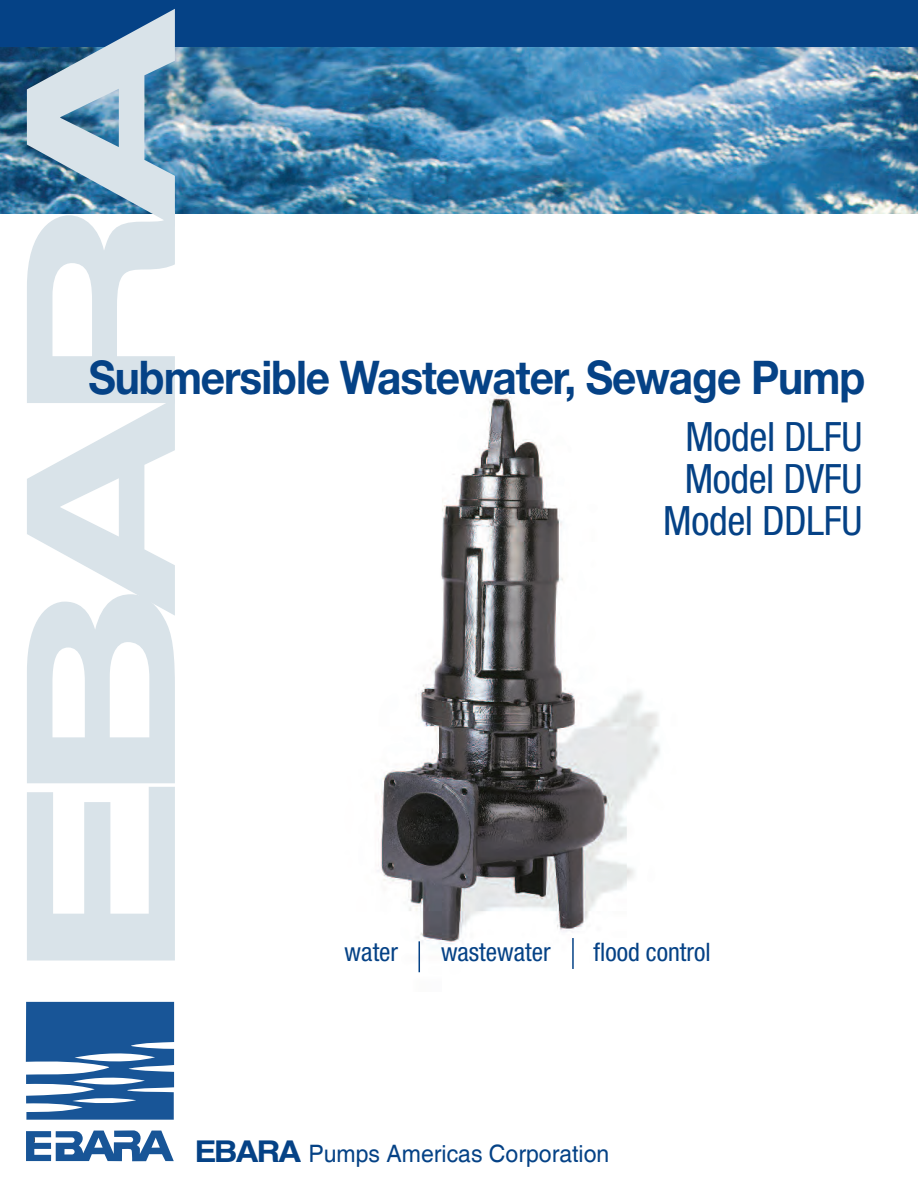
<style>
.page{position:relative;width:918px;height:1188px;background:#fff}
.page>*{position:absolute;margin:0;border:0;box-sizing:border-box;transform-origin:0 0}
.t1{font:700 46.5px "Helvetica Neue LT Std";letter-spacing:-.025em;color:#054286;scale:.91 1}
.t2{font:condensed 40.5px/42px "Helvetica Neue LT Std";letter-spacing:-.01em;color:#054286;text-align:center}
.t3{font:condensed 25.5px "Helvetica Neue LT Std";color:#054286}
.t4{font:24px "Helvetica";color:#054286;scale:.96 1}
.s1{font-weight:700;font-size:30px}
</style>
<div class="page">
<div style="left:0;top:0;width:918px;height:57px;background:#054286"></div>
<img style="left:378px;top:394px;width:282px;height:579px">
<hr style="left:419px;top:941px;width:1px;height:31px;background:#054286">
<hr style="left:572px;top:938px;width:2px;height:31px;background:#054286">
<img style="left:0;top:47px;width:918px;height:167px">
<svg style="left:27px;top:9px;width:148px;height:952px"></svg>
<svg style="left:26px;top:1002px;width:148px;height:118px"></svg>
<svg style="left:26px;top:1130px;width:148px;height:31px"></svg>
<p class="t1" style="left:88px;top:361px;width:855px">Submersible Wastewater, Sewage Pump</p>
<p class="t2" style="left:663px;top:419px;width:201px">Model DLFU<br>Model DVFU<br>Model DDLFU</p>
<p class="t3" style="left:345px;top:942px;width:55px">water</p>
<p class="t3" style="left:441px;top:942px;width:111px">wastewater</p>
<p class="t3" style="left:594px;top:942px;width:119px">flood control</p>
<p class="t4" style="left:194px;top:1139px;width:434px"><span class="s1">EBARA</span> Pumps Americas Corporation</p>
</div>
